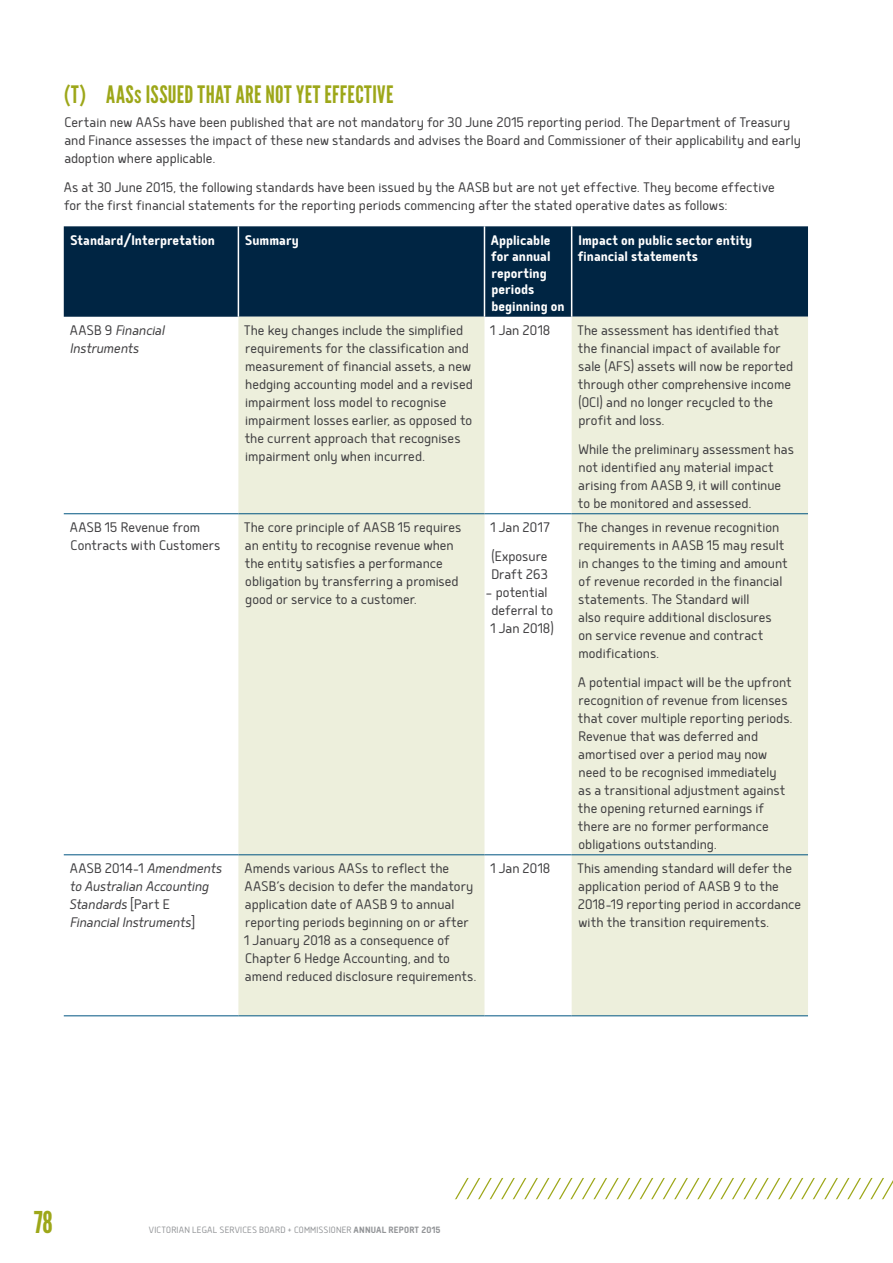
<style>
.page{position:relative;width:893px;height:1263px;background:#fff}
.page>*{position:absolute;margin:0;border:0;box-sizing:border-box;transform-origin:0 0}
.t1{font:30px "League Gothic";color:#9da719}
.t2{font:24px "League Gothic";letter-spacing:.015em;color:#9da719}
.t3{font:300 16.5px/18px "Delm";color:#414042}
.t4{font:700 16.5px/16.5px "Delm";color:#fff}
.t5{font:16.5px/18px "Delm Light Oblicua";letter-spacing:-.005em;color:#414042}
.t6{font:300 10.8px "Delm";letter-spacing:.02em;color:#939598}
.s1{font-family:"Delm";font-weight:300}
.s2{font-family:"Delm Light Oblicua";font-weight:400}
.s3{font-weight:700}
</style>
<div class="page">
<svg style="left:455px;top:1178px;width:438px;height:21px"></svg>
<div style="left:64px;top:226px;width:744px;height:91px;background:#002543"></div>
<svg style="left:238px;top:317px;width:570px;height:698px;fill:#edefdc"></svg>
<hr style="left:64px;top:1015px;width:174px;height:1px;background:#005581">
<hr style="left:238px;top:1015px;width:246px;height:1px;background:#005581">
<hr style="left:484px;top:1015px;width:88px;height:1px;background:#005581">
<hr style="left:572px;top:1015px;width:236px;height:1px;background:#005581">
<hr style="left:64px;top:513px;width:174px;height:1px;background:#005581">
<hr style="left:238px;top:513px;width:246px;height:1px;background:#005581">
<hr style="left:484px;top:513px;width:88px;height:1px;background:#005581">
<hr style="left:572px;top:513px;width:236px;height:1px;background:#005581">
<hr style="left:64px;top:854px;width:174px;height:1px;background:#005581">
<hr style="left:238px;top:854px;width:246px;height:1px;background:#005581">
<hr style="left:484px;top:854px;width:88px;height:1px;background:#005581">
<hr style="left:572px;top:854px;width:236px;height:1px;background:#005581">
<hr style="left:238px;top:226px;width:1px;height:91px;background:#fff">
<hr style="left:484px;top:226px;width:1px;height:91px;background:#fff">
<hr style="left:571px;top:226px;width:1px;height:91px;background:#fff">
<h2 class="t2" style="left:64px;top:80px;width:331px">(T) AASs ISSUED THAT ARE NOT YET EFFECTIVE</h2>
<p class="t3" style="left:64px;top:112px;width:738px">Certain new AASs have been published that are not mandatory for 30 June 2015 reporting period. The Department of Treasury and Finance assesses the impact of these new standards and advises the Board and Commissioner of their applicability and early adoption where applicable.</p>
<p class="t3" style="left:64px;top:177px;width:712px">As at 30 June 2015, the following standards have been issued by the AASB but are not yet effective. They become effective for the first financial statements for the reporting periods commencing after the stated operative dates as follows:</p>
<p class="t4" style="left:70px;top:231px;width:146px">Standard/Interpretation</p>
<p class="t4" style="left:245px;top:231px;width:55px">Summary</p>
<p class="t4" style="left:491px;top:231px;width:75px">Applicable for annual reporting periods beginning on</p>
<p class="t4" style="left:578px;top:231px;width:176px">Impact on public sector entity financial statements</p>
<p class="t5" style="left:70px;top:320px;width:96px"><span class="s1">AASB 9</span> Financial<br>Instruments</p>
<p class="t3" style="left:244px;top:320px;width:231px">The key changes include the simplified requirements for the classification and measurement of financial assets, a new hedging accounting model and a revised impairment loss model to recognise impairment losses earlier, as opposed to the current approach that recognises impairment only when incurred.</p>
<p class="t3" style="left:490px;top:320px;width:62px">1 Jan 2018</p>
<p class="t3" style="left:577px;top:320px;width:218px">The assessment has identified that the financial impact of available for sale (AFS) assets will now be reported through other comprehensive income (OCI) and no longer recycled to the profit and loss.</p>
<p class="t3" style="left:578px;top:439px;width:217px">While the preliminary assessment has not identified any material impact arising from AASB 9, it will continue to be monitored and assessed.</p>
<p class="t3" style="left:70px;top:517px;width:152px">AASB 15 Revenue from<br>Contracts with Customers</p>
<p class="t3" style="left:244px;top:517px;width:219px">The core principle of AASB 15 requires an entity to recognise revenue when the entity satisfies a performance obligation by transferring a promised good or service to a customer.</p>
<p class="t3" style="left:490px;top:512px;width:61px;line-height:28.7px">1 Jan 2017 (Exposure</p>
<p class="t3" style="left:491px;top:564px;width:58px">Draft 263</p>
<p class="t3" style="left:486px;top:582px;width:70px">– potential deferral to<br>1 Jan 2018)</p>
<p class="t3" style="left:577px;top:517px;width:212px">The changes in revenue recognition requirements in AASB 15 may result in changes to the timing and amount of revenue recorded in the financial statements. The Standard will<br>also require additional disclosures on service revenue and contract modifications.</p>
<p class="t3" style="left:578px;top:672px;width:216px">A potential impact will be the upfront recognition of revenue from licenses that cover multiple reporting periods.<br>Revenue that was deferred and amortised over a period may now need to be recognised immediately as a transitional adjustment against the opening returned earnings if there are no former performance obligations outstanding.</p>
<p class="t3" style="left:70px;top:859px;width:153px">AASB 2014-1 <span class="s2">Amendments</span></p>
<p class="t5" style="left:69px;top:877px;width:141px">to Australian Accounting<br>Standards <span class="s1">[Part E<br></span>Financial Instruments<span class="s1">]</span></p>
<p class="t3" style="left:244px;top:859px;width:234px">Amends various AASs to reflect the AASB’s decision to defer the mandatory application date of AASB 9 to annual reporting periods beginning on or after 1 January 2018 as a consequence of Chapter 6 Hedge Accounting, and to amend reduced disclosure requirements.</p>
<p class="t3" style="left:490px;top:859px;width:62px">1 Jan 2018</p>
<p class="t3" style="left:577px;top:859px;width:226px">This amending standard will defer the application period of AASB 9 to the 2018-19 reporting period in accordance with the transition requirements.</p>
<h1 class="t1" style="left:34px;top:1205px;width:20px">78</h1>
<p class="t6" style="left:149px;top:1224px;width:293px">VICTORIAN LEGAL SERVICES BOARD + COMMISSIONER <span class="s3">ANNUAL REPORT 2015</span></p>
</div>
